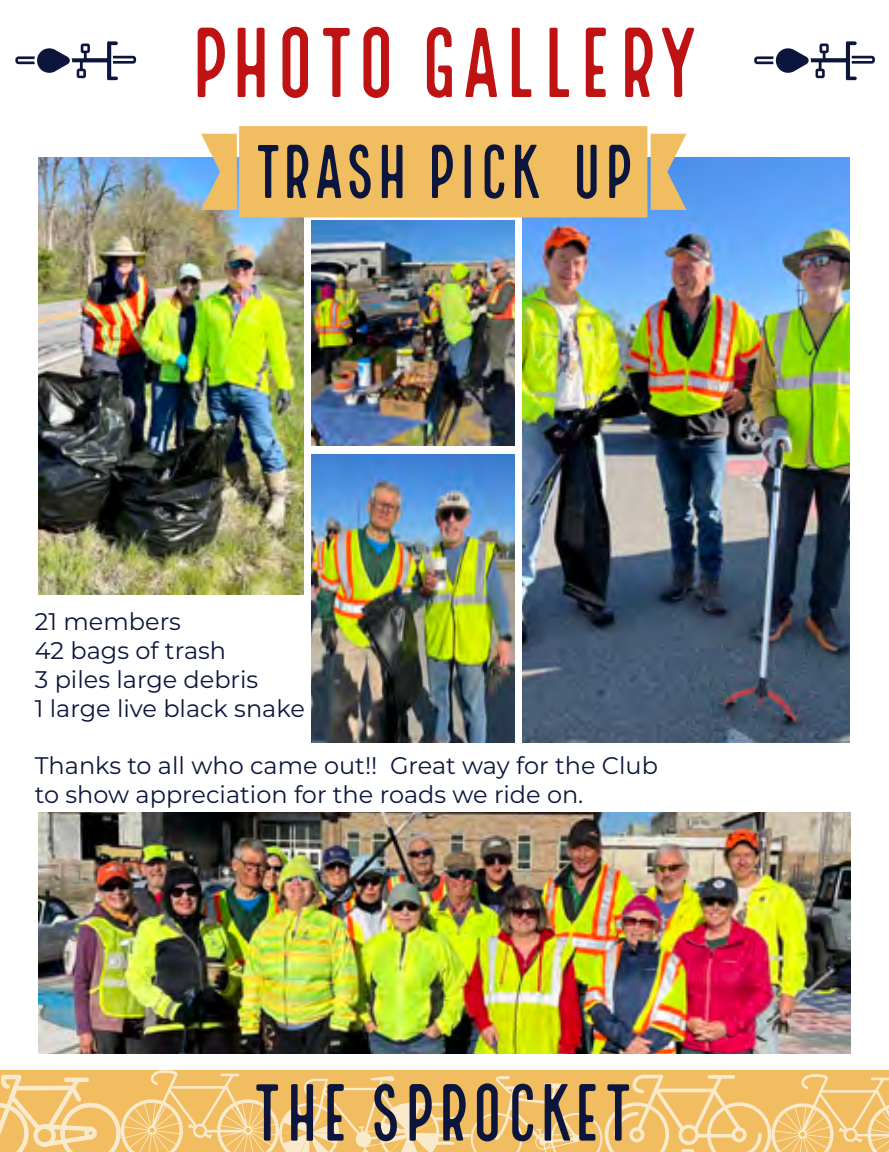
<style>
.page{position:relative;width:889px;height:1152px;background:#fff}
.page>*{position:absolute;margin:0;border:0;box-sizing:border-box;transform-origin:0 0}
.t1{font:96.8px "Local Brewery Sans";letter-spacing:-.015em;color:#bf1313}
.t2{font:79.2px "Local Brewery Sans";letter-spacing:-.015em;color:#0c163c}
.t3{font:74.4px "Local Brewery Sans";letter-spacing:-.03em;color:#0c163c}
.t4{font:24px/28.8px "Montserrat";color:#0c163c}
</style>
<div class="page">
<svg style="left:0;top:1070px;width:889px;height:81px"></svg>
<svg style="left:754px;top:41px;width:121px;height:39px"></svg>
<svg style="left:15px;top:41px;width:121px;height:39px"></svg>
<img style="left:38px;top:157px;width:265px;height:437px">
<img style="left:311px;top:221px;width:203px;height:225px">
<img style="left:311px;top:454px;width:203px;height:288px">
<img style="left:523px;top:157px;width:327px;height:585px">
<svg style="left:201px;top:126px;width:485px;height:91px;fill:#f1bd61"></svg>
<img style="left:39px;top:812px;width:811px;height:241px">
<h1 class="t1" style="left:188px;top:7px;width:514px">PHOTO GALLERY</h1>
<h3 class="t3" style="left:253px;top:129px;width:384px">TRASH PICK-UP</h3>
<p class="t4" style="left:35px;top:606px;width:272px">21 members<br>42 bags of trash<br>3 piles large debris<br>1 large live black snake</p>
<p class="t4" style="left:35px;top:750px;width:625px">Thanks to all who came out!! Great way for the Club to show appreciation for the roads we ride on.</p>
<h2 class="t2" style="left:251px;top:1066px;width:385px">THE SPROCKET</h2>
</div>
